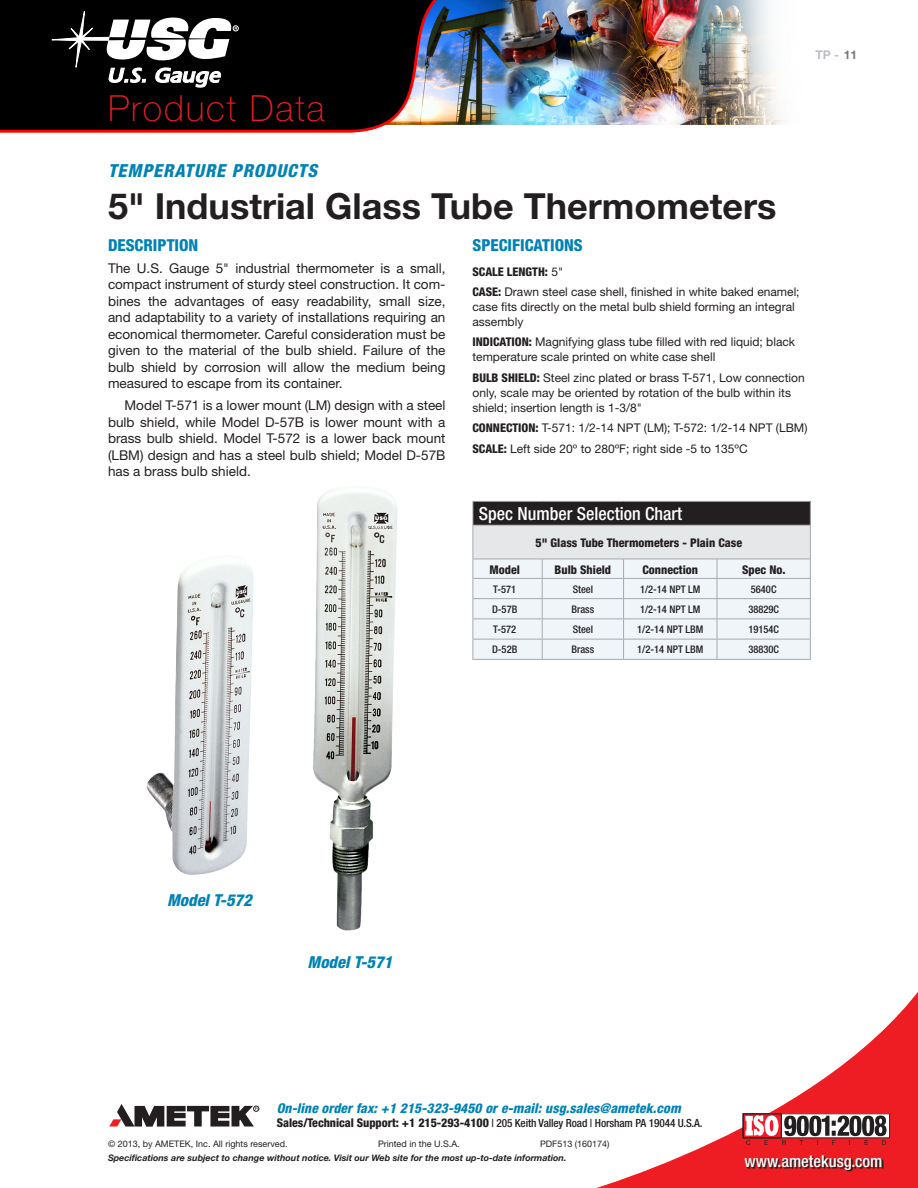
<style>
.page{position:relative;width:918px;height:1188px;background:#fff}
.page>*{position:absolute;margin:0;border:0;box-sizing:border-box;transform-origin:0 0}
.H1_product_name{font:700 36px "Helvetica Neue";color:#231f20}
.t1{font:100 36px "Helvetica Neue";letter-spacing:.05em;color:#ee1d23}
.chart_H1{font:500 condensed 18px "Helvetica Neue";color:#fff}
.H2_caps_major_catego{font:italic 800 condensed 18px "Helvetica Neue";letter-spacing:.05em;color:#0082b4}
.description_head{font:800 condensed 16.5px "Helvetica Neue";color:#0082b4}
.photo_captions{font:italic 800 condensed 16.5px "Helvetica Neue";color:#0082b4}
.t2{font:500 condensed 16.5px "Helvetica Neue";color:#fff}
.description_body{font:13.5px/16.5px "Helvetica Neue";color:#231f20;text-align:justify}
.t3{font:italic 800 condensed 13.5px "Helvetica Neue";letter-spacing:.01em;color:#0082b4}
.specs{font:12px/15px "Helvetica Neue";color:#231f20}
.chart_H3_centered{font:800 condensed 12px "Helvetica Neue";color:#231f20}
.specs-2{font:800 condensed 12px "Helvetica Neue";color:#231f20}
.t4{font:700 12px "Helvetica Neue";color:#bcbdc0}
.t5{font:500 condensed 11.25px "Helvetica Neue";letter-spacing:-.01em;color:#231f20}
.chart_body_copy_cent{font:500 condensed 10.5px "Helvetica Neue";color:#231f20}
.t6{font:italic 700 9px "Helvetica Neue";color:#231f20}
.t7{font:9px "Helvetica Neue";color:#231f20}
.s1{color:#76787b}
.s2{font-weight:400;font-stretch:normal}
.s3{font-weight:800;font-stretch:condensed}
.s4{font-weight:800;font-size:12px}
</style>
<div class="page">
<svg style="left:596px;top:992px;width:322px;height:196px"></svg>
<img style="left:0;top:0;width:784px;height:133px">
<svg style="left:109px;top:1104px;width:150px;height:23px"></svg>
<svg style="left:745px;top:1157px;width:139px;height:15px;background:#ac1d21"></svg>
<div style="left:743px;top:1113px;width:147px;height:25px;border:1px solid #231f20"></div>
<div style="left:743px;top:1113px;width:39px;height:25px;border:1px solid #231f20"></div>
<svg style="left:745px;top:1114px;width:142px;height:31px"></svg>
<svg style="left:52px;top:11px;width:186px;height:76px"></svg>
<div style="left:473px;top:501px;width:337px;height:24px;background:#231f20"></div>
<div style="left:473px;top:525px;width:337px;height:34px;background:#e6e7e9"></div>
<svg style="left:472px;top:560px;width:339px;height:99px"></svg>
<hr style="left:472px;top:619px;width:70px;height:1px;background:#a8a9ad">
<hr style="left:542px;top:619px;width:82px;height:1px;background:#a8a9ad">
<hr style="left:624px;top:619px;width:93px;height:1px;background:#a8a9ad">
<hr style="left:717px;top:619px;width:94px;height:1px;background:#a8a9ad">
<hr style="left:472px;top:639px;width:70px;height:1px;background:#a8a9ad">
<hr style="left:542px;top:639px;width:82px;height:1px;background:#a8a9ad">
<hr style="left:624px;top:639px;width:93px;height:1px;background:#a8a9ad">
<hr style="left:717px;top:639px;width:94px;height:1px;background:#a8a9ad">
<hr style="left:472px;top:659px;width:70px;height:1px;background:#a8a9ad">
<hr style="left:542px;top:659px;width:82px;height:1px;background:#a8a9ad">
<hr style="left:624px;top:659px;width:93px;height:1px;background:#a8a9ad">
<hr style="left:717px;top:659px;width:94px;height:1px;background:#a8a9ad">
<hr style="left:472px;top:501px;width:70px;height:1px;background:#a8a9ad">
<svg style="left:472px;top:502px;width:1px;height:23px"></svg>
<hr style="left:542px;top:501px;width:82px;height:1px;background:#a8a9ad">
<hr style="left:624px;top:501px;width:93px;height:1px;background:#a8a9ad">
<hr style="left:717px;top:501px;width:94px;height:1px;background:#a8a9ad">
<svg style="left:810px;top:502px;width:1px;height:23px"></svg>
<hr style="left:472px;top:525px;width:70px;height:1px;background:#a8a9ad">
<hr style="left:472px;top:526px;width:1px;height:33px;background:#a8a9ad">
<hr style="left:542px;top:525px;width:82px;height:1px;background:#a8a9ad">
<hr style="left:624px;top:525px;width:93px;height:1px;background:#a8a9ad">
<hr style="left:717px;top:525px;width:94px;height:1px;background:#a8a9ad">
<hr style="left:810px;top:526px;width:1px;height:33px;background:#a8a9ad">
<hr style="left:472px;top:559px;width:70px;height:1px;background:#a8a9ad">
<hr style="left:542px;top:559px;width:82px;height:1px;background:#a8a9ad">
<hr style="left:624px;top:559px;width:93px;height:1px;background:#a8a9ad">
<hr style="left:717px;top:559px;width:94px;height:1px;background:#a8a9ad">
<img style="left:313px;top:487px;width:85px;height:444px">
<img style="left:147px;top:555px;width:106px;height:320px">
<h1 class="t1" style="left:108px;top:88px;width:218px">Product Data</h1>
<p class="t4" style="left:816px;top:47px;width:43px">TP - <span class="s1">11</span></p>
<p class="H2_caps_major_catego" style="left:108px;top:159px;width:211px">TEMPERATURE PRODUCTS</p>
<p class="H1_product_name" style="left:108px;top:184px;width:670px">5" Industrial Glass Tube Thermometers</p>
<p class="description_head" style="left:108px;top:235px;width:92px">DESCRIPTION</p>
<p class="description_body" style="left:108px;top:259px;width:339px">The U.S. Gauge 5" industrial thermometer is a small, compact instrument of sturdy steel construction. It com&shy;bines the advantages of easy readability, small size, and adaptability to a variety of installations requiring an economical thermometer. Careful consideration must be given to the material of the bulb shield. Failure of the bulb shield by corrosion will allow the medium being measured to escape from its container.</p>
<p class="description_body" style="left:108px;top:397px;width:339px;text-indent:16px">Model T-571 is a lower mount (LM) design with a steel bulb shield, while Model D-57B is lower mount with a brass bulb shield. Model T-572 is a lower back mount (LBM) design and has a steel bulb shield; Model D-57B has a brass bulb shield.</p>
<p class="description_head" style="left:472px;top:235px;width:112px">SPECIFICATIONS</p>
<p class="specs-2" style="left:472px;top:264px;width:92px">SCALE LENGTH: <span class="s2">5"</span></p>
<p class="specs" style="left:472px;top:284px;width:329px"><span class="s3">CASE:</span> Drawn steel case shell, finished in white baked enamel; case fits directly on the metal bulb shield forming an integral assembly</p>
<p class="specs" style="left:472px;top:334px;width:324px"><span class="s3">INDICATION:</span> Magnifying glass tube filled with red liquid; black temperature scale printed on white case shell</p>
<p class="specs" style="left:472px;top:370px;width:334px"><span class="s3">BULB SHIELD:</span> Steel zinc plated or brass T-571, Low connection only, scale may be oriented by rotation of the bulb within its shield; insertion length is 1-3/8"</p>
<p class="specs" style="left:472px;top:420px;width:337px"><span class="s3">CONNECTION:</span> T-571: 1/2-14 NPT (LM); T-572: 1/2-14 NPT (LBM)</p>
<p class="specs" style="left:472px;top:441px;width:277px"><span class="s3">SCALE:</span> Left side 20º to 280ºF; right side -5 to 135ºC</p>
<p class="chart_H1" style="left:479px;top:503px;width:205px">Spec Number Selection Chart</p>
<p class="chart_H3_centered" style="left:535px;top:535px;width:208px">5" Glass Tube Thermometers - Plain Case</p>
<p class="chart_H3_centered" style="left:489px;top:562px;width:32px">Model</p>
<p class="chart_H3_centered" style="left:555px;top:562px;width:58px">Bulb Shield</p>
<p class="chart_H3_centered" style="left:642px;top:562px;width:57px">Connection</p>
<p class="chart_H3_centered" style="left:742px;top:562px;width:45px">Spec No.</p>
<p class="chart_body_copy_cent" style="left:493px;top:583px;width:24px">T-571</p>
<p class="chart_body_copy_cent" style="left:573px;top:583px;width:22px">Steel</p>
<p class="chart_body_copy_cent" style="left:640px;top:583px;width:62px">1/2-14 NPT LM</p>
<p class="chart_body_copy_cent" style="left:751px;top:583px;width:27px">5640C</p>
<p class="chart_body_copy_cent" style="left:492px;top:603px;width:27px">D-57B</p>
<p class="chart_body_copy_cent" style="left:572px;top:603px;width:24px">Brass</p>
<p class="chart_body_copy_cent" style="left:640px;top:603px;width:62px">1/2-14 NPT LM</p>
<p class="chart_body_copy_cent" style="left:748px;top:603px;width:32px">38829C</p>
<p class="chart_body_copy_cent" style="left:493px;top:623px;width:24px">T-572</p>
<p class="chart_body_copy_cent" style="left:573px;top:623px;width:22px">Steel</p>
<p class="chart_body_copy_cent" style="left:637px;top:623px;width:68px">1/2-14 NPT LBM</p>
<p class="chart_body_copy_cent" style="left:748px;top:623px;width:32px">19154C</p>
<p class="chart_body_copy_cent" style="left:492px;top:643px;width:27px">D-52B</p>
<p class="chart_body_copy_cent" style="left:572px;top:643px;width:24px">Brass</p>
<p class="chart_body_copy_cent" style="left:637px;top:643px;width:68px">1/2-14 NPT LBM</p>
<p class="chart_body_copy_cent" style="left:748px;top:643px;width:32px">38830C</p>
<p class="photo_captions" style="left:167px;top:890px;width:86px">Model T-572</p>
<p class="photo_captions" style="left:308px;top:952px;width:86px">Model T-571</p>
<p class="t3" style="left:277px;top:1099px;width:406px">On-line order fax: +1 215-323-9450 or e-mail: usg.sales@ametek.com</p>
<p class="t5" style="left:277px;top:1116px;width:427px"><span class="s4">Sales/Technical Support: +1 215-293-4100</span> | 205 Keith Valley Road | Horsham PA 19044 U.S.A.</p>
<p class="t7" style="left:108px;top:1139px;width:181px">© 2013, by AMETEK, Inc. All rights reserved.</p>
<p class="t7" style="left:378px;top:1139px;width:83px">Printed in the U.S.A.</p>
<p class="t7" style="left:540px;top:1139px;width:71px">PDF513 (160174)</p>
<p class="t6" style="left:108px;top:1152px;width:460px">Specifications are subject to change without notice. Visit our Web site for the most up-to-date information.</p>
<p class="t2" style="left:744px;top:1151px;width:140px">www.ametekusg.com</p>
</div>
